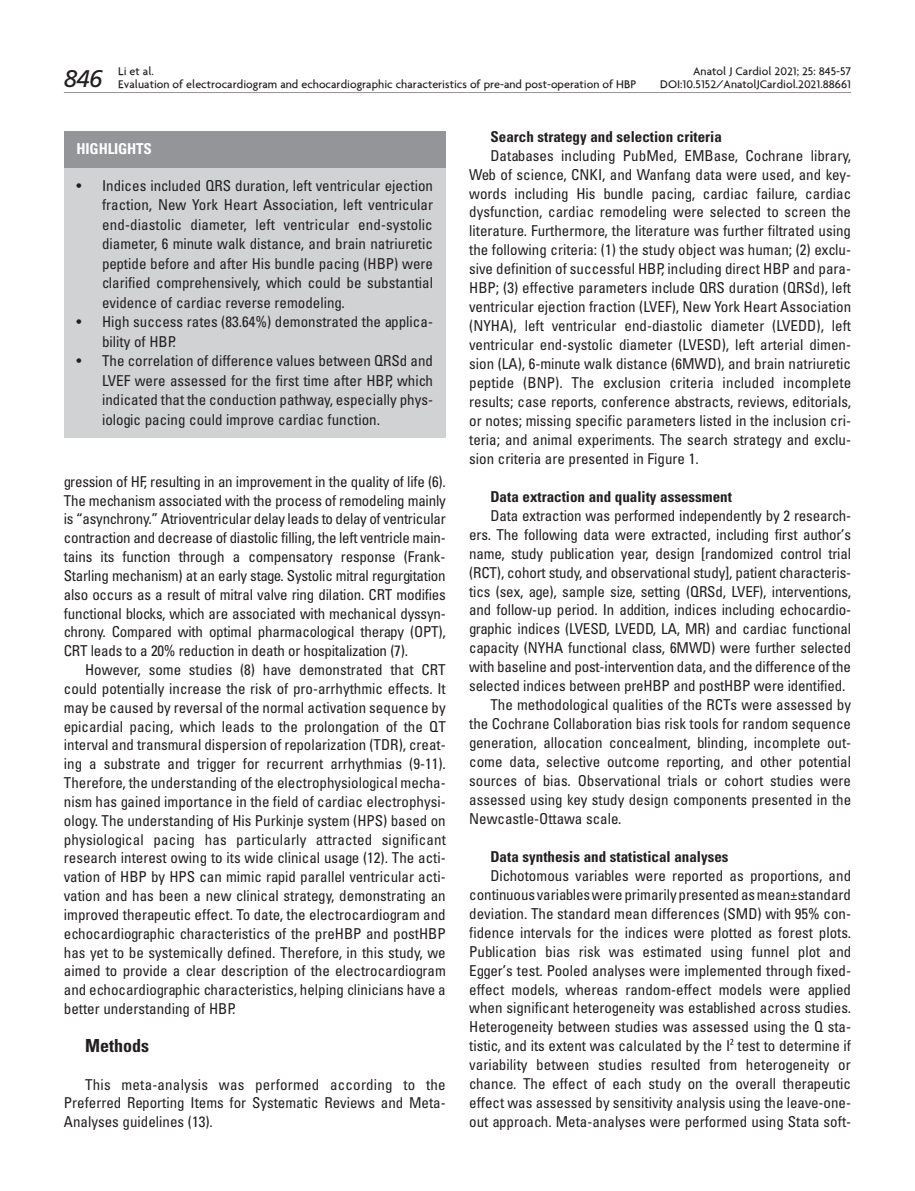
<style>
.page{position:relative;width:915px;height:1191px;background:#fff}
.page>*{position:absolute;margin:0;border:0;box-sizing:border-box;transform-origin:0 0}
.t1{font:24px "Frutiger Italic Tr";color:#231f20}
.t2{font:18px "Univers Cond Bd Tr";color:#231f20}
.t3{font:15px/18.9px "Univers Condensed Tr";color:#231f20;text-align:justify}
.t4{font:15px "Univers Cond Bd Tr";color:#231f20}
.t5{font:15px "Univers Cond Bd Tr";letter-spacing:-.01em;color:#fff}
.t6{font:500 12px "Firma";color:#231f20}
.s1{font-family:"Myriad Pro";font-stretch:condensed}
</style>
<div class="page">
<div style="left:64px;top:167px;width:381px;height:270px;background:#d1d2d4"></div>
<div style="left:64px;top:131px;width:381px;height:36px;background:#939598"></div>
<hr style="left:64px;top:92px;width:786px;height:1px;background:#939598">
<p class="t6" style="left:118px;top:64px;width:37px">Li et al.</p>
<p class="t6" style="left:118px;top:77px;width:519px">Evaluation of electrocardiogram and echocardiographic characteristics of pre-and post-operation of HBP</p>
<p class="t6" style="left:693px;top:64px;width:159px">Anatol J Cardiol 2021; 25: 845-57</p>
<p class="t1" style="left:64px;top:65px;width:40px">846</p>
<p class="t6" style="left:660px;top:77px;width:192px">DOI:10.5152/AnatolJCardiol.2021.88661</p>
<p class="t5" style="left:77px;top:140px;width:77px">HIGHLIGHTS</p>
<p class="t3" style="left:102px;top:175px;width:332px;line-height:19.5px;text-indent:-26px">• Indices included QRS duration, left ventricular ejection fraction, New York Heart Association, left ventricular end-diastolic diameter, left ventricular end-systolic diameter, 6 minute walk distance, and brain natriuretic peptide before and after His bundle pacing (HBP) were clarified comprehensively, which could be substantial evidence of cardiac reverse remodeling.</p>
<p class="t3" style="left:102px;top:312px;width:332px;line-height:19.5px;text-indent:-26px">• High success rates (83.64%) demonstrated the applica&shy;bility of HBP.</p>
<p class="t3" style="left:102px;top:351px;width:332px;line-height:19.5px;text-indent:-26px">• The correlation of difference values between QRSd and LVEF were assessed for the first time after HBP, which indicated that the conduction pathway, especially phys&shy;iologic pacing could improve cardiac function.</p>
<p class="t3" style="left:64px;top:471px;width:383px">gression of HF, resulting in an improvement in the quality of life (6).<br>The mechanism associated with the process of remodeling mainly is “asynchrony.” Atrioventricular delay leads to delay of ventricular contraction and decrease of diastolic filling, the left ventricle main&shy;tains its function through a compensatory response (Frank-Starling mechanism) at an early stage. Systolic mitral regurgitation also occurs as a result of mitral valve ring dilation. CRT modifies functional blocks, which are associated with mechanical dyssyn&shy;chrony. Compared with optimal pharmacological therapy (OPT), CRT leads to a 20% reduction in death or hospitalization (7).</p>
<p class="t3" style="left:64px;top:660px;width:383px;text-indent:21px">However, some studies (8) have demonstrated that CRT could potentially increase the risk of pro-arrhythmic effects. It may be caused by reversal of the normal activation sequence by epicardial pacing, which leads to the prolongation of the QT interval and transmural dispersion of repolarization (TDR), creat&shy;ing a substrate and trigger for recurrent arrhythmias (9-11).<br>Therefore, the understanding of the electrophysiological mecha&shy;nism has gained importance in the field of cardiac electrophysi&shy;ology. The understanding of His Purkinje system (HPS) based on physiological pacing has particularly attracted significant research interest owing to its wide clinical usage (12). The acti&shy;vation of HBP by HPS can mimic rapid parallel ventricular acti&shy;vation and has been a new clinical strategy, demonstrating an improved therapeutic effect. To date, the electrocardiogram and echocardiographic characteristics of the preHBP and postHBP has yet to be systemically defined. Therefore, in this study, we aimed to provide a clear description of the electrocardiogram and echocardiographic characteristics, helping clinicians have a better understanding of HBP.</p>
<p class="t2" style="left:85px;top:1034px;width:65px">Methods</p>
<p class="t3" style="left:64px;top:1074px;width:383px;text-indent:21px">This meta-analysis was performed according to the Preferred Reporting Items for Systematic Reviews and Meta-Analyses guidelines (13).</p>
<p class="t4" style="left:490px;top:127px;width:233px">Search strategy and selection criteria</p>
<p class="t3" style="left:469px;top:145px;width:383px;text-indent:21px">Databases including PubMed, EMBase, Cochrane library, Web of science, CNKI, and Wanfang data were used, and key&shy;words including His bundle pacing, cardiac failure, cardiac dysfunction, cardiac remodeling were selected to screen the literature. Furthermore, the literature was further filtrated using the following criteria: (1) the study object was human; (2) exclu&shy;sive definition of successful HBP, including direct HBP and para-HBP; (3) effective parameters include QRS duration (QRSd), left ventricular ejection fraction (LVEF), New York Heart Association (NYHA), left ventricular end-diastolic diameter (LVEDD), left ventricular end-systolic diameter (LVESD), left arterial dimen&shy;sion (LA), 6-minute walk distance (6MWD), and brain natriuretic peptide (BNP). The exclusion criteria included incomplete results; case reports, conference abstracts, reviews, editorials, or notes; missing specific parameters listed in the inclusion cri&shy;teria; and animal experiments. The search strategy and exclu&shy;sion criteria are presented in Figure 1.</p>
<p class="t4" style="left:490px;top:487px;width:243px">Data extraction and quality assessment</p>
<p class="t3" style="left:469px;top:505px;width:383px;text-indent:21px">Data extraction was performed independently by 2 research&shy;ers. The following data were extracted, including first author’s name, study publication year, design [randomized control trial (RCT), cohort study, and observational study], patient characteris&shy;tics (sex, age), sample size, setting (QRSd, LVEF), interventions, and follow-up period. In addition, indices including echocardio&shy;graphic indices (LVESD, LVEDD, LA, MR) and cardiac functional capacity (NYHA functional class, 6MWD) were further selected with baseline and post-intervention data, and the difference of the selected indices between preHBP and postHBP were identified.</p>
<p class="t3" style="left:469px;top:695px;width:383px;text-indent:21px">The methodological qualities of the RCTs were assessed by the Cochrane Collaboration bias risk tools for random sequence generation, allocation concealment, blinding, incomplete out&shy;come data, selective outcome reporting, and other potential sources of bias. Observational trials or cohort studies were assessed using key study design components presented in the Newcastle-Ottawa scale.</p>
<p class="t4" style="left:490px;top:847px;width:239px">Data synthesis and statistical analyses</p>
<p class="t3" style="left:469px;top:865px;width:383px;text-indent:21px">Dichotomous variables were reported as proportions, and continuous variables were primarily presented as mean±standard deviation. The standard mean differences (SMD) with 95% con&shy;fidence intervals for the indices were plotted as forest plots.<br>Publication bias risk was estimated using funnel plot and Egger’s test. Pooled analyses were implemented through fixed&shy;effect models, whereas random-effect models were applied when significant heterogeneity was established across studies.<br>Heterogeneity between studies was assessed using the Q sta&shy;tistic, and its extent was calculated by the I<span class="s1">²</span> test to determine if variability between studies resulted from heterogeneity or chance. The effect of each study on the overall therapeutic effect was assessed by sensitivity analysis using the leave-one&shy;out approach. Meta-analyses were performed using Stata soft-</p>
</div>
